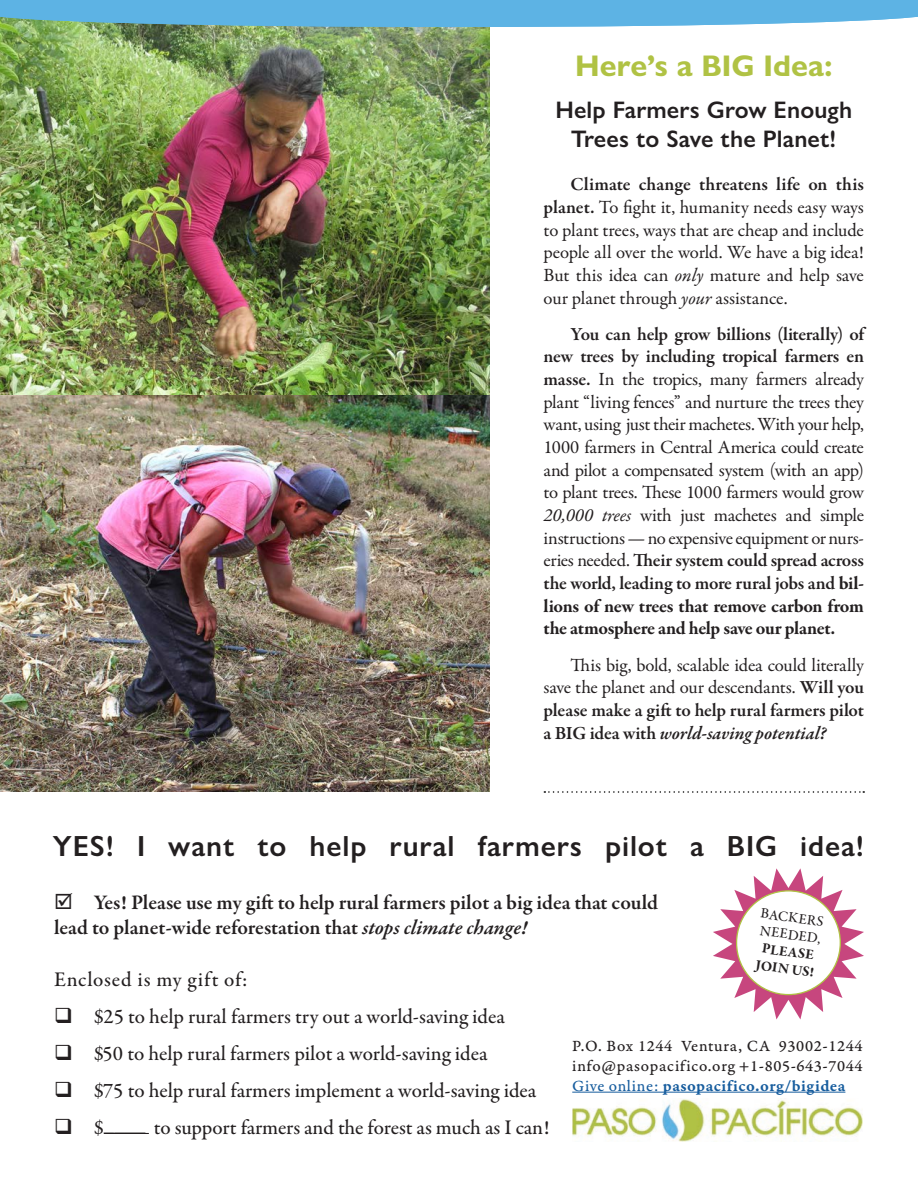
<style>
.page{position:relative;width:918px;height:1188px;background:#fff}
.page>*{position:absolute;margin:0;border:0;box-sizing:border-box;transform-origin:0 0}
.Heading_2_-_Appeal{font:700 30px "Gill Sans Nova";color:#b0c244}
.YES__I_want_to{font:600 29.25px "Gill Sans Nova";letter-spacing:.03em;color:#231f20}
.Subhead_1_-_Appeal{font:600 24px/29px "Gill Sans Nova";letter-spacing:.005em;color:#231f20;text-align:center}
.Checkbox_list{font:500 21px "Garamond Premr Pro";letter-spacing:-.005em;color:#231f20}
.YES__Please_use_my_g{font:600 21px/25.2px "Garamond Premr Pro";color:#231f20}
.Enclosed_is_my_gift{font:500 21px "Garamond Premr Pro";letter-spacing:.04em;color:#231f20}
.General_text__hyphen{font:18.75px/22.6px "Garamond Premr Pro";letter-spacing:-.015em;color:#231f20;text-align:justify}
.End_addresses___cont{font:16.5px "Garamond Premr Pro Capt";letter-spacing:.04em;color:#231f20}
.End_addresses___cont-2{font:16.5px "Garamond Premr Pro Smbd Capt";letter-spacing:.025em;color:#175d9e}
.Donate_badge_text{font:500 14.4px/17.2px "Garamond Premr Pro";color:#231f20;text-align:center}
.s1{font-weight:600}
.s2{font-style:italic}
.s3{font-weight:700}
.s4{font-weight:600;font-style:italic}
.s5{font-family:"Garamond Premr Pro Capt"}
</style>
<div class="page">
<svg style="left:544px;top:791px;width:320px;height:2px"></svg>
<img style="left:572px;top:1099px;width:290px;height:43px">
<svg style="left:713px;top:868px;width:151px;height:151px"></svg>
<div style="left:737px;top:891px;width:103px;height:104px;background:#fff;border-radius:50%"></div>
<hr style="left:572px;top:1092px;width:273px;height:1px;background:#175d9e">
<img style="left:0;top:27px;width:490px;height:369px">
<img style="left:0;top:396px;width:490px;height:395px">
<hr style="left:104px;top:1133px;width:45px;height:1px;background:#231f20">
<svg style="left:0;top:14px;width:918px;height:13px;background:#6fb8d9"></svg>
<div style="left:0;top:0;width:918px;height:14px;background:#5db3e4"></div>
<p class="Heading_2_-_Appeal" style="left:575px;top:47px;width:259px">Here’s a BIG Idea:</p>
<p class="Subhead_1_-_Appeal" style="left:555px;top:96px;width:298px">Help Farmers Grow Enough<br>Trees to Save the Planet!</p>
<p class="General_text__hyphen" style="left:544px;top:173px;width:322px;text-indent:27px"><span class="s1">Climate change threatens life on this planet.</span> To fight it, humanity needs easy ways to plant trees, ways that are cheap and include people all over the world. We have a big idea!<br>But this idea can <span class="s2">only</span> mature and help save our planet through <span class="s2">your</span> assistance.</p>
<p class="General_text__hyphen" style="left:544px;top:323px;width:322px;text-indent:27px"><span class="s1">You can help grow billions (literally) of new trees by including tropical farmers en masse.</span> In the tropics, many farmers already plant “living fences” and nurture the trees they want, using just their machetes. With your help, 1000 farmers in Central America could create and pilot a compensated system (with an app) to plant trees. These 1000 farmers would grow <span class="s2">20,000 trees</span> with just machetes and simple instructions — no expensive equipment or nurs&shy;eries needed. <span class="s1">Their system could spread across the world, leading to more rural jobs and</span> <span class="s3">bil&shy;lions of new trees that remove carbon from the atmosphere and help save our planet.</span></p>
<p class="General_text__hyphen" style="left:544px;top:654px;width:322px;text-indent:27px">This big, bold, scalable idea could literally save the planet and our descendants. <span class="s1">Will you please make a gift to help rural farmers pilot a BIG idea with</span> <span class="s4">world-saving potential?</span></p>
<p class="YES__I_want_to" style="left:53px;top:828px;width:813px">YES! I want to help rural farmers pilot a BIG idea!</p>
<p class="YES__Please_use_my_g" style="left:54px;top:890px;width:606px">☑ Yes! Please use my gift to help rural farmers pilot a big idea that could lead to planet-wide reforestation that <span class="s2">stops climate change!</span></p>
<p class="Enclosed_is_my_gift" style="left:54px;top:967px;width:195px">Enclosed is my gift of:</p>
<p class="Checkbox_list" style="left:54px;top:1004px;width:452px">❑ $25 to help rural farmers try out a world-saving idea</p>
<p class="Checkbox_list" style="left:54px;top:1041px;width:435px">❑ $50 to help rural farmers pilot a world-saving idea</p>
<p class="Checkbox_list" style="left:54px;top:1078px;width:484px">❑ $75 to help rural farmers implement a world-saving idea</p>
<p class="Checkbox_list" style="left:54px;top:1115px;width:497px">❑ $____ to support farmers and the forest as much as I can!</p>
<p class="Donate_badge_text" style="left:762px;top:905px;width:65px;rotate:8deg">BACKERS<br>NEEDED,<br><span class="s3">PLEASE<br>JOIN US!</span></p>
<p class="End_addresses___cont" style="left:572px;top:1036px;width:292px">P.O. Box 1244 Ventura, CA 93002-1244</p>
<p class="End_addresses___cont" style="left:572px;top:1056px;width:292px">info@pasopacifico.org +1-805-643-7044</p>
<p class="End_addresses___cont-2" style="left:572px;top:1075px;width:275px"><span class="s5">Give online:</span> pasopacifico.org/bigidea</p>
</div>
